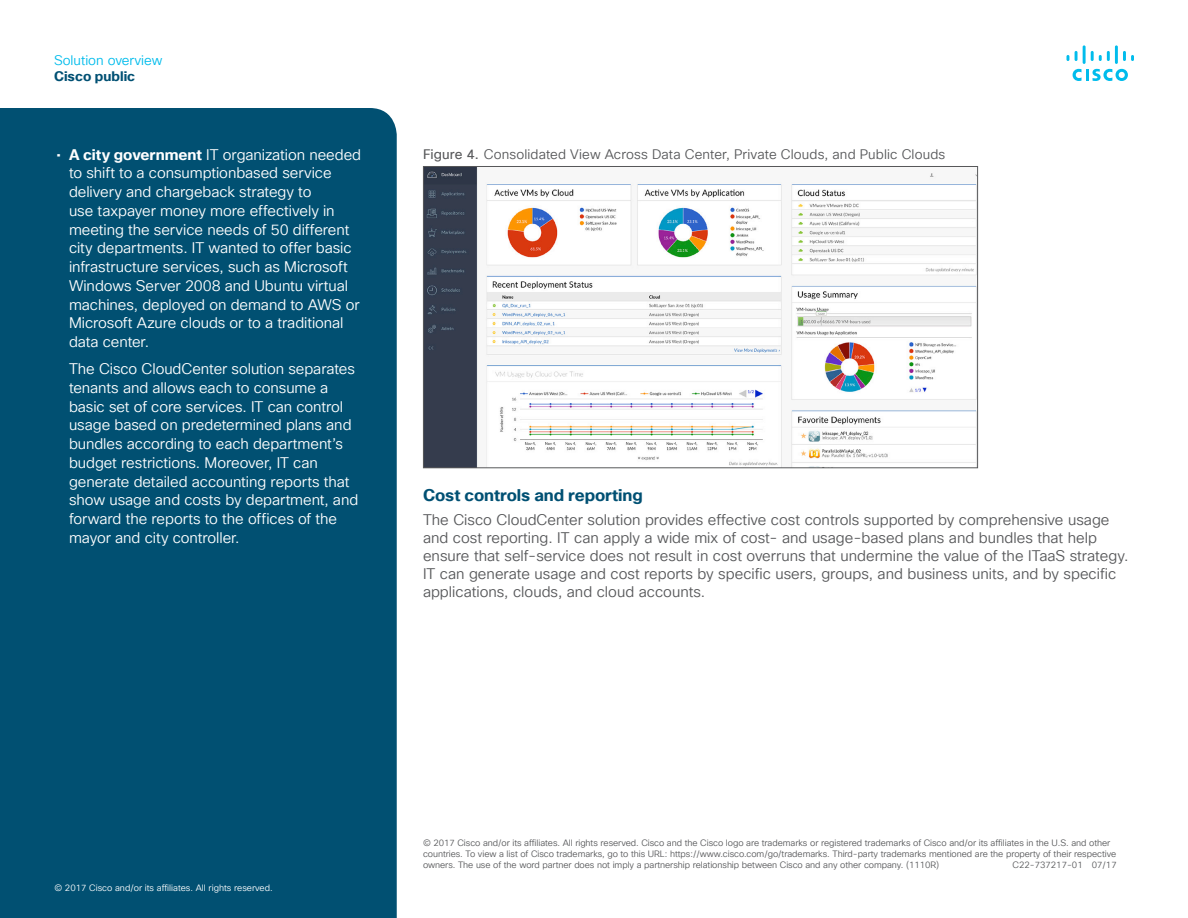
<style>
.page{position:relative;width:1188px;height:918px;background:#fff}
.page>*{position:absolute;margin:0;border:0;box-sizing:border-box;transform-origin:0 0}
.Subhead3_Indigo{font:700 16.5px "Cisco Sans TT";letter-spacing:-.005em;color:#005073}
.t1{font:15px/18.8px "Cisco Sans TT Light";letter-spacing:-.005em;color:#fff}
.Body{font:15px/18px "Cisco Sans TT Light";color:#57585a}
.FigureCaption{font:13.5px "Cisco Sans TT Light";letter-spacing:.01em;color:#57585a}
.t2{font:13.5px "Cisco Sans TT Light";color:#01bcec}
.t3{font:700 13.5px "Cisco Sans TT";color:#005073}
.Footer_white{font:9px/11.2px "Cisco Sans TT Light";letter-spacing:-.005em;color:#57585a}
.Footer_white-2{font:9px "Cisco Sans TT Light";color:#fff}
.s1{font-family:"Cisco Sans TT"}
.s2{font-family:"Cisco Sans TT";font-weight:700}
</style>
<div class="page">
<svg style="left:1073px;top:69px;width:55px;height:12px"></svg>
<svg style="left:1067px;top:55px;width:2px;height:6px"></svg>
<svg style="left:1075px;top:51px;width:3px;height:10px"></svg>
<hr style="left:1083px;top:45px;width:3px;height:19px;background:#01bcec">
<svg style="left:1091px;top:51px;width:19px;height:10px"></svg>
<hr style="left:1115px;top:45px;width:3px;height:19px;background:#01bcec">
<svg style="left:1123px;top:51px;width:11px;height:10px"></svg>
<div style="left:0;top:108px;width:397px;height:810px;background:#015072"></div>
<img style="left:425px;top:168px;width:551px;height:298px">
<div style="left:423px;top:166px;width:555px;height:302px;border:1px solid #57585a"></div>
<p class="t2" style="left:54px;top:51px;width:110px">Solution overview</p>
<p class="t3" style="left:54px;top:67px;width:83px">Cisco public</p>
<p class="t1" style="left:69px;top:146px;width:294px;text-indent:-13px"><span class="s1">•</span> <span class="s2">A city government</span> IT organization needed to shift to a consumptionbased service delivery and chargeback strategy to<br>use taxpayer money more effectively in meeting the service needs of 50 different city departments. IT wanted to offer basic infrastructure services, such as Microsoft Windows Server 2008 and Ubuntu virtual machines, deployed on demand to AWS or Microsoft Azure clouds or to a traditional data center.</p>
<p class="t1" style="left:69px;top:360px;width:291px">The Cisco CloudCenter solution separates tenants and allows each to consume a basic set of core services. IT can control usage based on predetermined plans and bundles according to each department’s budget restrictions. Moreover, IT can generate detailed accounting reports that show usage and costs by department, and forward the reports to the offices of the mayor and city controller.</p>
<p class="FigureCaption" style="left:423px;top:145px;width:524px"><span class="s1">Figure 4.</span> Consolidated View Across Data Center, Private Clouds, and Public Clouds</p>
<p class="Subhead3_Indigo" style="left:423px;top:484px;width:221px">Cost controls and reporting</p>
<p class="Body" style="left:423px;top:511px;width:707px">The Cisco CloudCenter solution provides effective cost controls supported by comprehensive usage and cost reporting. IT can apply a wide mix of cost- and usage-based plans and bundles that help ensure that self-service does not result in cost overruns that undermine the value of the ITaaS strategy.<br>IT can generate usage and cost reports by specific users, groups, and business units, and by specific applications, clouds, and cloud accounts.</p>
<p class="Footer_white-2" style="left:54px;top:882px;width:220px">© 2017 Cisco and/or its affiliates. All rights reserved.</p>
<p class="Footer_white" style="left:423px;top:837px;width:695px">© 2017 Cisco and/or its affiliates. All rights reserved. Cisco and the Cisco logo are trademarks or registered trademarks of Cisco and/or its affiliates in the U.S. and other countries. To view a list of Cisco trademarks, go to this URL: https://www.cisco.com/go/trademarks. Third-party trademarks mentioned are the property of their respective owners. The use of the word partner does not imply a partnership relationship between Cisco and any other company. (1110R)</p>
<p class="Footer_white" style="left:1012px;top:860px;width:106px">C22-737217-01 07/17</p>
</div>
